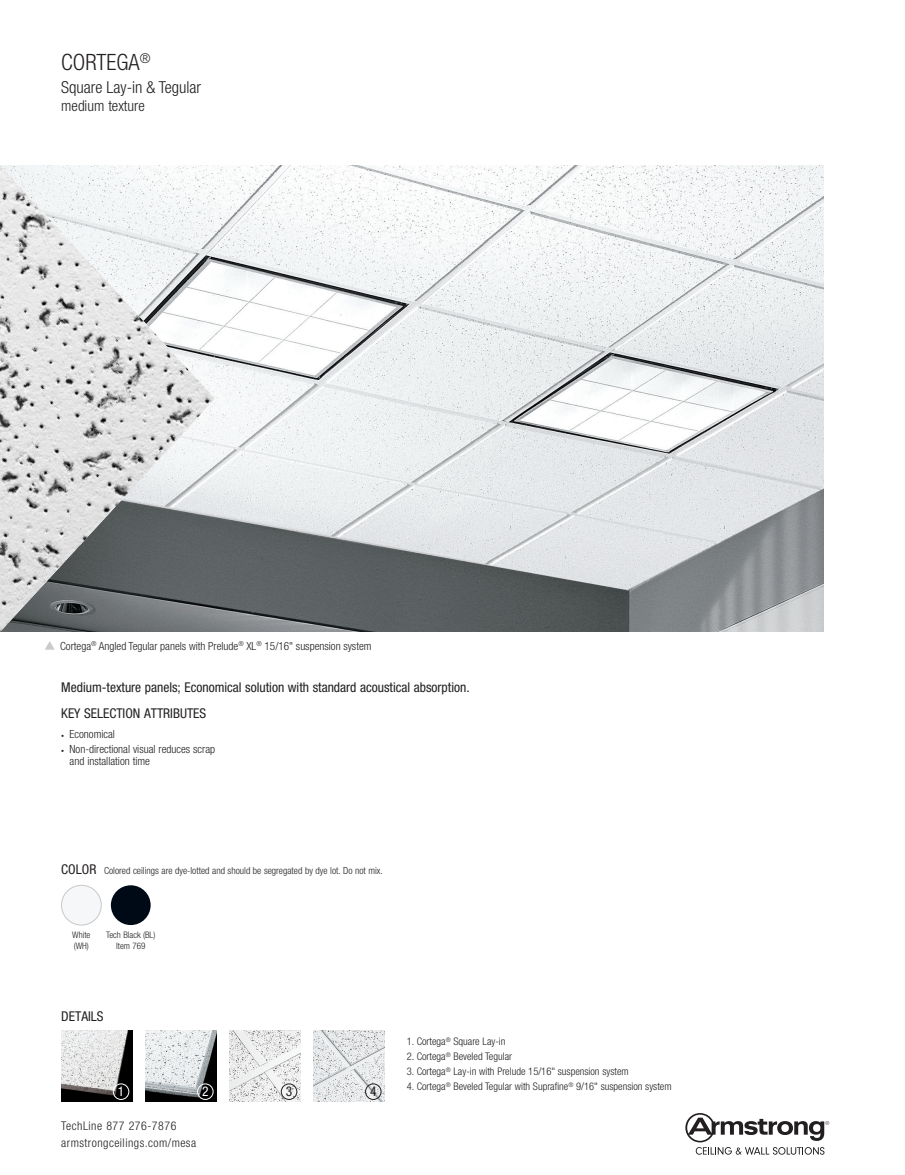
<style>
.page{position:relative;width:905px;height:1175px;background:#fff}
.page>*{position:absolute;margin:0;border:0;box-sizing:border-box;transform-origin:0 0}
.t1{font:300 condensed 22.5px "Helvetica Neue LT Std";color:#231f20}
.t2{font:300 condensed 16.5px "Helvetica Neue LT Std";color:#231f20}
.t3{font:300 condensed 15px "Helvetica Neue LT Std";color:#231f20}
.bullet_copy_text{font:condensed 13.5px "Helvetica Neue LT Std";color:#231f20}
.t4{font:condensed 13.35px "Helvetica Neue LT Std";color:#fff}
.t5{font:condensed 13.35px "Helvetica Neue LT Std";color:#231f20}
.t6{font:300 condensed 12px/17.1px "Helvetica Neue LT Std";letter-spacing:.04em;color:#231f20}
.bullet_copy_text-2{font:300 condensed 11.25px/12px "Helvetica Neue LT Std";color:#231f20}
.PhysicalData_text{font:300 condensed 10.5px "Helvetica Neue LT Std";color:#231f20}
.bullet_copy_text-3{font:300 condensed 9.75px "Helvetica Neue LT Std";color:#231f20}
.PhysicalData_text-2{font:300 condensed 9px "Helvetica Neue LT Std";color:#231f20}
.s1{font-size:6px}
.s2{font-weight:400;font-size:13.5px}
</style>
<div class="page">
<svg style="left:685px;top:1113px;width:144px;height:41px"></svg>
<img style="left:215px;top:165px;width:609px;height:467px">
<img style="left:0;top:165px;width:215px;height:467px">
<svg style="left:45px;top:641px;width:9px;height:8px"></svg>
<div style="left:61px;top:885px;width:40px;height:40px;background:#f6f7f8;border-radius:50%"></div>
<div style="left:61px;top:885px;width:40px;height:40px;border:1px solid #c7c8ca;border-radius:50%"></div>
<div style="left:111px;top:885px;width:40px;height:40px;background:#000916;border-radius:50%"></div>
<img style="left:61px;top:1030px;width:71px;height:71px">
<div style="left:113px;top:1083px;width:16px;height:16px;border:1px solid #fff;border-radius:50%"></div>
<img style="left:146px;top:1030px;width:70px;height:71px">
<div style="left:197px;top:1083px;width:16px;height:16px;border:1px solid #fff;border-radius:50%"></div>
<img style="left:230px;top:1030px;width:71px;height:71px">
<div style="left:281px;top:1083px;width:16px;height:16px;border:1px solid #231f20;border-radius:50%"></div>
<img style="left:313px;top:1030px;width:71px;height:71px">
<div style="left:365px;top:1083px;width:16px;height:16px;border:1px solid #231f20;border-radius:50%"></div>
<p class="t1" style="left:61px;top:49px;width:91px">CORTEGA<sup>®</sup></p>
<p class="t2" style="left:61px;top:77px;width:141px">Square Lay-in &amp; Tegular</p>
<p class="t3" style="left:61px;top:97px;width:85px">medium texture</p>
<p class="bullet_copy_text-2" style="left:60px;top:639px;width:313px">Cortega<sup>®</sup> Angled Tegular panels with Prelude<sup>®</sup> XL<sup>®</sup> 15/16" suspension system</p>
<p class="bullet_copy_text" style="left:61px;top:679px;width:410px">Medium-texture panels; Economical solution with standard acoustical absorption.</p>
<p class="bullet_copy_text" style="left:61px;top:705px;width:146px">KEY SELECTION ATTRIBUTES</p>
<p class="bullet_copy_text-2" style="left:61px;top:727px;width:55px"><span class="s1">•</span> Economical</p>
<p class="bullet_copy_text-2" style="left:70px;top:742px;width:147px;text-indent:-8px"><span class="s1">•</span> Non-directional visual reduces scrap and installation time</p>
<p class="bullet_copy_text-3" style="left:61px;top:865px;width:323px"><span class="s2">COLOR</span> Colored ceilings are dye-lotted and should be segregated by dye lot. Do not mix.</p>
<p class="PhysicalData_text-2" style="left:72px;top:929px;width:20px">White</p>
<p class="PhysicalData_text-2" style="left:74px;top:940px;width:17px">(WH)</p>
<p class="PhysicalData_text-2" style="left:106px;top:929px;width:51px">Tech Black (BL)</p>
<p class="PhysicalData_text-2" style="left:116px;top:940px;width:31px">Item 769</p>
<p class="bullet_copy_text" style="left:61px;top:1008px;width:44px">DETAILS</p>
<p class="t4" style="left:118px;top:1083px;width:8px">1</p>
<p class="t4" style="left:202px;top:1083px;width:8px">2</p>
<p class="t5" style="left:286px;top:1083px;width:8px">3</p>
<p class="t5" style="left:370px;top:1083px;width:8px">4</p>
<p class="t6" style="left:61px;top:1116px;width:136px">TechLine 877 276-7876 armstrongceilings.com/mesa</p>
<p class="PhysicalData_text" style="left:407px;top:1035px;width:100px">1. Cortega<sup>®</sup> Square Lay-in</p>
<p class="PhysicalData_text" style="left:407px;top:1050px;width:107px">2. Cortega<sup>®</sup> Beveled Tegular</p>
<p class="PhysicalData_text" style="left:407px;top:1065px;width:223px">3. Cortega<sup>®</sup> Lay-in with Prelude 15/16" suspension system</p>
<p class="PhysicalData_text" style="left:407px;top:1080px;width:266px">4. Cortega<sup>®</sup> Beveled Tegular with Suprafine<sup>®</sup> 9/16" suspension system</p>
</div>
